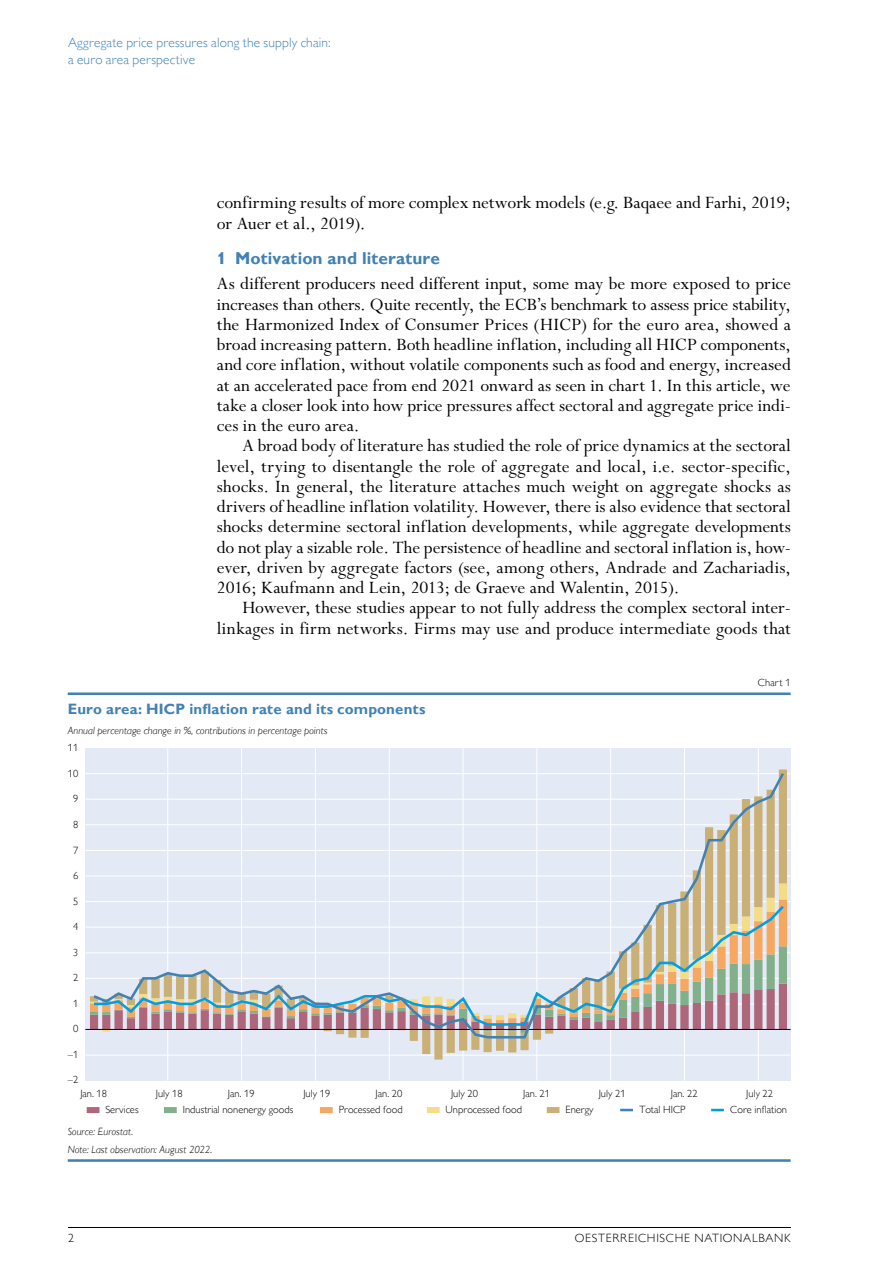
<style>
.page{position:relative;width:893px;height:1263px;background:#fff}
.page>*{position:absolute;margin:0;border:0;box-sizing:border-box;transform-origin:0 0}
.Lauftexte_Text{font:19.5px/20.2px "Perpetua Std";color:#000}
.Lauftexte_Text_ohne_Einzug{font:19.5px/20.2px "Perpetua Std";color:#000;text-align:justify}
.Headlines_H3_Titel_blau{font:700 17.25px "Gill Sans MT Pro";letter-spacing:.005em;color:#4181b3}
.t1{font:700 15px "Gill Sans MT Pro";letter-spacing:.01em;color:#4181b3}
.t2{font:300 13.5px/16.5px "Gill Sans MT Pro";letter-spacing:.01em;color:#4181b3}
.t3{font:300 12px "Gill Sans MT Pro";letter-spacing:.06em;color:#000}
.t4{font:300 10.5px "Gill Sans MT Pro";color:#000}
.t5{font:italic 300 10.5px/17.1px "Gill Sans MT Pro";letter-spacing:.005em;color:#000}
.s1{font-style:normal}
</style>
<div class="page">
<hr style="left:68px;top:1227px;width:723px;height:1px;background:#000">
<hr style="left:68px;top:692px;width:723px;height:3px;background:#4181b3">
<hr style="left:68px;top:1159px;width:723px;height:3px;background:#4181b3">
<div style="left:87px;top:1107px;width:12px;height:6px;background:#ae677a"></div>
<div style="left:164px;top:1107px;width:13px;height:6px;background:#81b08a"></div>
<div style="left:320px;top:1107px;width:13px;height:6px;background:#f6a760"></div>
<div style="left:427px;top:1107px;width:13px;height:6px;background:#f5dc86"></div>
<div style="left:547px;top:1107px;width:12px;height:6px;background:#cbb076"></div>
<svg style="left:620px;top:1109px;width:13px;height:2px"></svg>
<svg style="left:711px;top:1109px;width:13px;height:2px"></svg>
<div style="left:85px;top:748px;width:706px;height:333px;background:#e3eaf5"></div>
<hr style="left:85px;top:773px;width:706px;height:1px;background:#fff">
<hr style="left:85px;top:799px;width:706px;height:1px;background:#fff">
<hr style="left:85px;top:824px;width:706px;height:1px;background:#fff">
<hr style="left:85px;top:850px;width:706px;height:1px;background:#fff">
<hr style="left:85px;top:875px;width:706px;height:1px;background:#fff">
<hr style="left:85px;top:901px;width:706px;height:1px;background:#fff">
<hr style="left:85px;top:927px;width:706px;height:1px;background:#fff">
<hr style="left:85px;top:952px;width:706px;height:1px;background:#fff">
<hr style="left:85px;top:978px;width:706px;height:1px;background:#fff">
<hr style="left:85px;top:1055px;width:706px;height:1px;background:#fff">
<hr style="left:758px;top:748px;width:1px;height:332px;background:#fff">
<hr style="left:684px;top:748px;width:1px;height:332px;background:#fff">
<hr style="left:610px;top:748px;width:1px;height:332px;background:#fff">
<hr style="left:536px;top:748px;width:1px;height:332px;background:#fff">
<hr style="left:463px;top:748px;width:1px;height:332px;background:#fff">
<hr style="left:389px;top:748px;width:1px;height:332px;background:#fff">
<hr style="left:315px;top:748px;width:1px;height:332px;background:#fff">
<hr style="left:241px;top:748px;width:1px;height:332px;background:#fff">
<hr style="left:167px;top:748px;width:1px;height:332px;background:#fff">
<svg style="left:90px;top:769px;width:697px;height:290px"></svg>
<hr style="left:85px;top:1029px;width:706px;height:1px;background:#030a0d">
<svg style="left:91px;top:770px;width:695px;height:270px"></svg>
<p class="t2" style="left:68px;top:34px;width:264px">Aggregate price pressures along the supply chain: a euro area perspective</p>
<p class="Lauftexte_Text" style="left:217px;top:193px;width:576px">confirming results of more complex network models (e.g. Baqaee and Farhi, 2019; or Auer et al., 2019).</p>
<h3 class="Headlines_H3_Titel_blau" style="left:217px;top:247px;width:225px">1 Motivation and literature</h3>
<p class="Lauftexte_Text_ohne_Einzug" style="left:217px;top:274px;width:576px">As different producers need different input, some may be more exposed to price increases than others. Quite recently, the ECB’s benchmark to assess price stability, the Harmonized Index of Consumer Prices (HICP) for the euro area, showed a broad increasing pattern. Both headline inflation, including all HICP components, and core inflation, without volatile components such as food and energy, increased at an accelerated pace from end 2021 onward as seen in chart 1. In this article, we take a closer look into how price pressures affect sectoral and aggregate price indi&shy;ces in the euro area.</p>
<p class="Lauftexte_Text" style="left:217px;top:436px;width:576px;text-align:justify;text-indent:26px">A broad body of literature has studied the role of price dynamics at the sectoral level, trying to disentangle the role of aggregate and local, i.e. sector-specific, shocks. In general, the literature attaches much weight on aggregate shocks as drivers of headline inflation volatility. However, there is also evidence that sectoral shocks determine sectoral inflation developments, while aggregate developments do not play a sizable role. The persistence of headline and sectoral inflation is, how&shy;ever, driven by aggregate factors (see, among others, Andrade and Zachariadis, 2016; Kaufmann and Lein, 2013; de Graeve and Walentin, 2015).</p>
<p class="Lauftexte_Text" style="left:217px;top:598px;width:576px;text-align:right">However, these studies appear to not fully address the complex sectoral inter&shy;linkages in firm networks. Firms may use and produce intermediate goods that</p>
<p class="t1" style="left:68px;top:700px;width:359px">Euro area: HICP inflation rate and its components</p>
<p class="t5" style="left:68px;top:722px;width:261px">Annual percentage change in %, contributions in percentage points<br><span class="s1">11</span></p>
<p class="t4" style="left:68px;top:767px;width:12px">10</p>
<p class="t4" style="left:73px;top:793px;width:7px">9</p>
<p class="t4" style="left:73px;top:818px;width:7px">8</p>
<p class="t4" style="left:73px;top:844px;width:7px">7</p>
<p class="t4" style="left:73px;top:869px;width:7px">6</p>
<p class="t4" style="left:73px;top:895px;width:7px">5</p>
<p class="t4" style="left:73px;top:920px;width:7px">4</p>
<p class="t4" style="left:73px;top:946px;width:7px">3</p>
<p class="t4" style="left:73px;top:971px;width:7px">2</p>
<p class="t4" style="left:73px;top:997px;width:7px">1</p>
<p class="t4" style="left:73px;top:1022px;width:7px">0</p>
<p class="t4" style="left:68px;top:1048px;width:12px">–1</p>
<p class="t4" style="left:68px;top:1073px;width:12px">–2</p>
<p class="t4" style="left:758px;top:676px;width:34px">Chart 1</p>
<p class="t4" style="left:80px;top:1087px;width:28px">Jan. 18</p>
<p class="t4" style="left:156px;top:1087px;width:28px">July 18</p>
<p class="t4" style="left:228px;top:1087px;width:28px">Jan. 19</p>
<p class="t4" style="left:303px;top:1087px;width:28px">July 19</p>
<p class="t4" style="left:376px;top:1087px;width:28px">Jan. 20</p>
<p class="t4" style="left:451px;top:1087px;width:28px">July 20</p>
<p class="t4" style="left:523px;top:1087px;width:28px">Jan. 21</p>
<p class="t4" style="left:599px;top:1087px;width:28px">July 21</p>
<p class="t4" style="left:671px;top:1087px;width:28px">Jan. 22</p>
<p class="t4" style="left:746px;top:1087px;width:28px">July 22</p>
<p class="t4" style="left:105px;top:1103px;width:35px">Services</p>
<p class="t4" style="left:183px;top:1103px;width:112px">Industrial nonenergy goods</p>
<p class="t4" style="left:339px;top:1103px;width:66px">Processed food</p>
<p class="t4" style="left:446px;top:1103px;width:78px">Unprocessed food</p>
<p class="t4" style="left:565px;top:1103px;width:30px">Energy</p>
<p class="t4" style="left:639px;top:1103px;width:48px">Total HICP</p>
<p class="t4" style="left:730px;top:1103px;width:58px">Core inflation</p>
<p class="t5" style="left:68px;top:1123px;width:146px">Source: Eurostat.<br>Note: Last observation: August 2022.</p>
<p class="t3" style="left:68px;top:1231px;width:7px">2</p>
<p class="t3" style="left:575px;top:1231px;width:218px">OESTERREICHISCHE NATIONALBANK</p>
</div>
